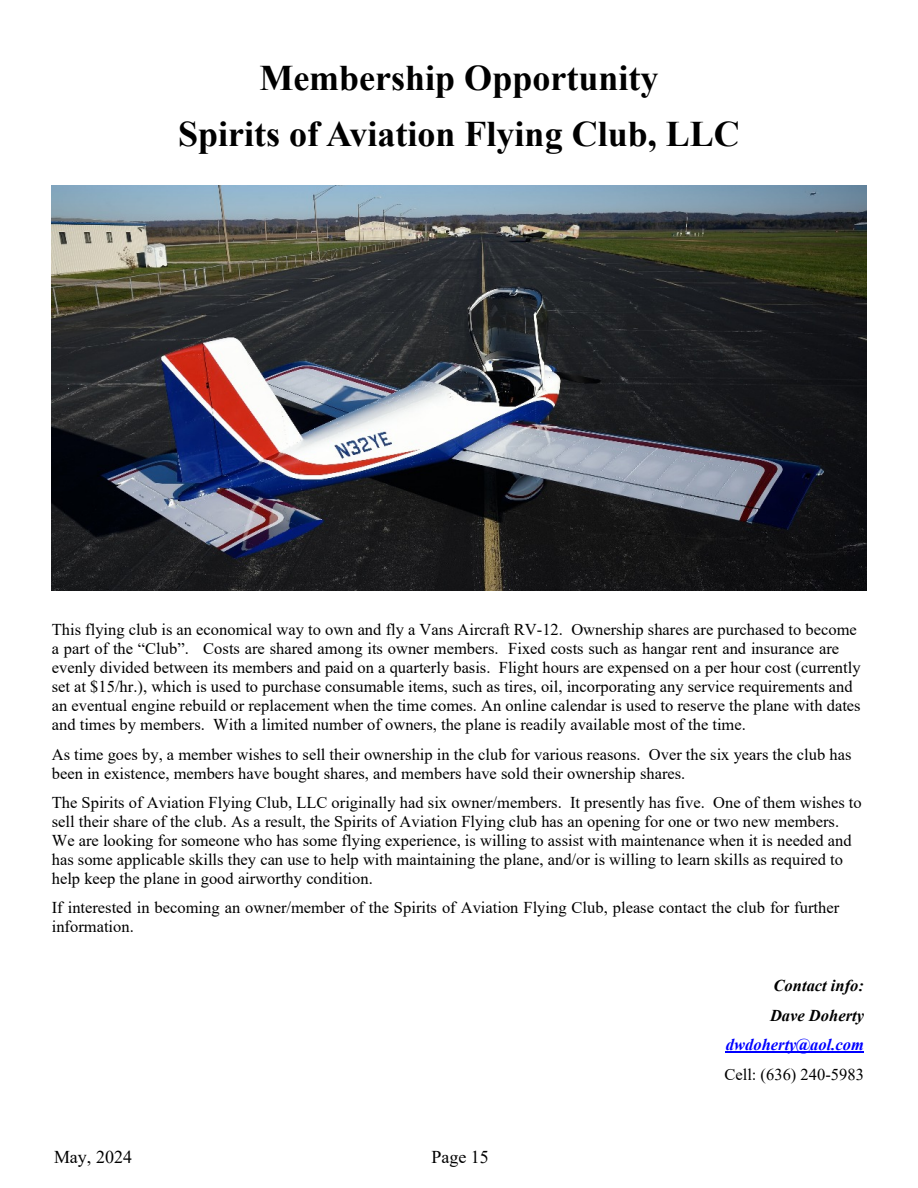
<style>
.page{position:relative;width:918px;height:1188px;background:#fff}
.page>*{position:absolute;margin:0;border:0;box-sizing:border-box;transform-origin:0 0}
.t1{font:700 36px/56.4px "Times New Roman";color:#000;text-align:center}
.t2{font:18px "Times New Roman";color:#000}
.t3{font:16.5px/18.9px "Times New Roman";color:#000}
.t4{font:italic 700 16.5px/29.4px "Times New Roman";color:#000}
.t5{font:italic 700 16.5px "Times New Roman";color:#00f}
</style>
<div class="page">
<hr style="left:726px;top:1051px;width:138px;height:2px;background:#00f">
<img style="left:52px;top:186px;width:814px;height:405px">
<h1 class="t1" style="left:178px;top:54px;width:563px">Membership Opportunity<br>Spirits of Aviation Flying Club, LLC</h1>
<p class="t3" style="left:52px;top:622px;width:810px">This flying club is an economical way to own and fly a Vans Aircraft RV-12. Ownership shares are purchased to become a part of the “Club”. Costs are shared among its owner members. Fixed costs such as hangar rent and insurance are evenly divided between its members and paid on a quarterly basis. Flight hours are expensed on a per hour cost (currently set at $15/hr.), which is used to purchase consumable items, such as tires, oil, incorporating any service requirements and an eventual engine rebuild or replacement when the time comes. An online calendar is used to reserve the plane with dates and times by members. With a limited number of owners, the plane is readily available most of the time.</p>
<p class="t3" style="left:52px;top:746px;width:801px">As time goes by, a member wishes to sell their ownership in the club for various reasons. Over the six years the club has been in existence, members have bought shares, and members have sold their ownership shares.</p>
<p class="t3" style="left:52px;top:795px;width:811px">The Spirits of Aviation Flying Club, LLC originally had six owner/members. It presently has five. One of them wishes to sell their share of the club. As a result, the Spirits of Aviation Flying club has an opening for one or two new members.<br>We are looking for someone who has some flying experience, is willing to assist with maintenance when it is needed and has some applicable skills they can use to help with maintaining the plane, and/or is willing to learn skills as required to help keep the plane in good airworthy condition.</p>
<p class="t3" style="left:52px;top:900px;width:789px">If interested in becoming an owner/member of the Spirits of Aviation Flying Club, please contact the club for further information.</p>
<p class="t2" style="left:54px;top:1150px;width:80px">May, 2024</p>
<p class="t2" style="left:431px;top:1150px;width:59px">Page 15</p>
<p class="t4" style="left:770px;top:973px;width:95px">Contact info:<br>Dave Doherty</p>
<p class="t5" style="left:726px;top:1039px;width:140px">dwdoherty@aol.com</p>
<p class="t3" style="left:724px;top:1066px;width:141px">Cell: (636) 240-5983</p>
</div>
